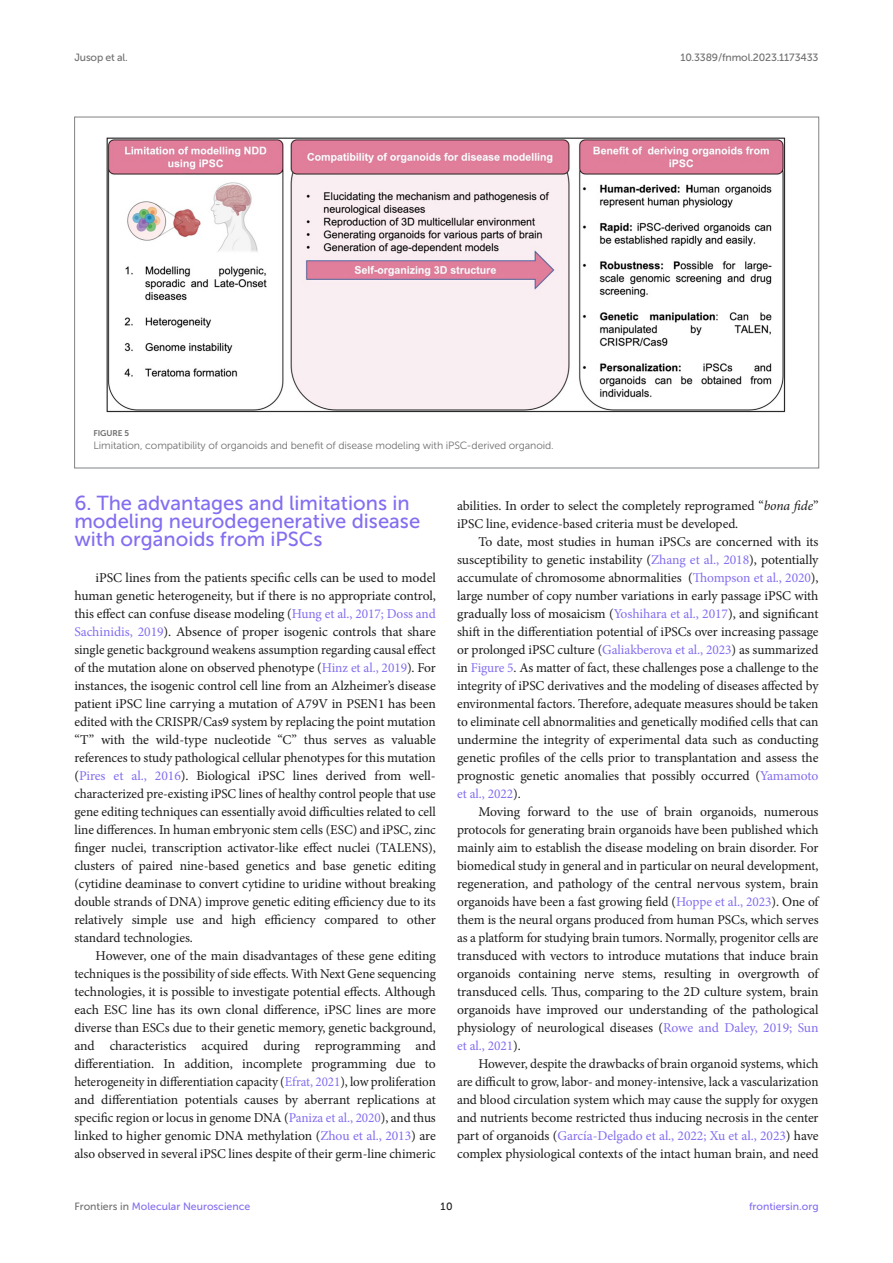
<style>
.page{position:relative;width:893px;height:1263px;background:#fff}
.page>*{position:absolute;margin:0;border:0;box-sizing:border-box;transform-origin:0 0}
.HEAD_1{font:20.25px/18px "Museo Sans 500";color:#856df0}
.TEXT{font:13.5px/18px "Minion Pro";letter-spacing:-.005em;color:#1b1c1b;text-align:justify}
.TEXT_FLUSH{font:13.5px/18px "Minion Pro";letter-spacing:-.005em;color:#1b1c1b;text-align:justify}
.FIG_LEG{font:10.5px "Museo Sans 300";letter-spacing:-.01em;color:#706f70}
.t1{font:10.5px "Museo Sans 500";color:#856df0}
.t2{font:10.5px "Museo Sans 500";letter-spacing:-.015em;color:#706f70}
.t3{font:10.5px "Museo Sans 500";color:#1b1c1b}
.FIG_HD{font:8.25px "Museo Sans 700";letter-spacing:-.01em;color:#706f70}
.s1{color:#856df0}
.s2{font-style:italic}
.s3{color:#706f70}
</style>
<div class="page">
<img style="left:106px;top:137px;width:680px;height:276px">
<p class="t2" style="left:74px;top:51px;width:55px">Jusop et al.</p>
<p class="t2" style="left:680px;top:51px;width:140px">10.3389/fnmol.2023.1173433</p>
<p class="FIG_HD" style="left:94px;top:428px;width:37px">FIGURE 5</p>
<p class="FIG_LEG" style="left:94px;top:440px;width:462px">Limitation, compatibility of organoids and benefit of disease modeling with iPSC-derived organoid.</p>
<p class="HEAD_1" style="left:74px;top:494px;width:347px">6. The advantages and limitations in modeling neurodegenerative disease with organoids from iPSCs</p>
<p class="TEXT_FLUSH" style="left:74px;top:569px;width:363px;text-indent:21px">iPSC lines from the patients specific cells can be used to model human genetic heterogeneity, but if there is no appropriate control, this effect can confuse disease modeling (<span class="s1">Hung et al., 2017; Doss and Sachinidis, 2019</span>). Absence of proper isogenic controls that share single genetic background weakens assumption regarding causal effect of the mutation alone on observed phenotype (<span class="s1">Hinz et al., 2019</span>). For instances, the isogenic control cell line from an Alzheimer’s disease patient iPSC line carrying a mutation of A79V in PSEN1 has been edited with the CRISPR/Cas9 system by replacing the point mutation “T” with the wild-type nucleotide “C” thus serves as valuable references to study pathological cellular phenotypes for this mutation (<span class="s1">Pires et al., 2016</span>). Biological iPSC lines derived from well&shy;characterized pre-existing iPSC lines of healthy control people that use gene editing techniques can essentially avoid difficulties related to cell line differences. In human embryonic stem cells (ESC) and iPSC, zinc finger nuclei, transcription activator-like effect nuclei (TALENS), clusters of paired nine-based genetics and base genetic editing (cytidine deaminase to convert cytidine to uridine without breaking double strands of DNA) improve genetic editing efficiency due to its relatively simple use and high efficiency compared to other standard technologies.</p>
<p class="TEXT" style="left:74px;top:947px;width:363px;text-indent:21px">However, one of the main disadvantages of these gene editing techniques is the possibility of side effects. With Next Gene sequencing technologies, it is possible to investigate potential effects. Although each ESC line has its own clonal difference, iPSC lines are more diverse than ESCs due to their genetic memory, genetic background, and characteristics acquired during reprogramming and differentiation. In addition, incomplete programming due to heterogeneity in differentiation capacity (<span class="s1">Efrat, 2021</span>), low proliferation and differentiation potentials causes by aberrant replications at specific region or locus in genome DNA (<span class="s1">Paniza et al., 2020</span>), and thus linked to higher genomic DNA methylation (<span class="s1">Zhou et al., 2013</span>) are also observed in several iPSC lines despite of their germ-line chimeric</p>
<p class="TEXT" style="left:457px;top:497px;width:363px">abilities. In order to select the completely reprogramed “<span class="s2">bona fide</span>” iPSC line, evidence-based criteria must be developed.</p>
<p class="TEXT" style="left:457px;top:533px;width:363px;text-indent:21px">To date, most studies in human iPSCs are concerned with its susceptibility to genetic instability (<span class="s1">Zhang et al., 2018</span>), potentially accumulate of chromosome abnormalities (<span class="s1">Thompson et al., 2020</span>), large number of copy number variations in early passage iPSC with gradually loss of mosaicism (<span class="s1">Yoshihara et al., 2017</span>), and significant shift in the differentiation potential of iPSCs over increasing passage or prolonged iPSC culture (<span class="s1">Galiakberova et al., 2023</span>) as summarized in <span class="s1">Figure 5</span>. As matter of fact, these challenges pose a challenge to the integrity of iPSC derivatives and the modeling of diseases affected by environmental factors. Therefore, adequate measures should be taken to eliminate cell abnormalities and genetically modified cells that can undermine the integrity of experimental data such as conducting genetic profiles of the cells prior to transplantation and assess the prognostic genetic anomalies that possibly occurred (<span class="s1">Yamamoto et al., 2022</span>).</p>
<p class="TEXT" style="left:457px;top:803px;width:363px;text-indent:21px">Moving forward to the use of brain organoids, numerous protocols for generating brain organoids have been published which mainly aim to establish the disease modeling on brain disorder. For biomedical study in general and in particular on neural development, regeneration, and pathology of the central nervous system, brain organoids have been a fast growing field (<span class="s1">Hoppe et al., 2023</span>). One of them is the neural organs produced from human PSCs, which serves as a platform for studying brain tumors. Normally, progenitor cells are transduced with vectors to introduce mutations that induce brain organoids containing nerve stems, resulting in overgrowth of transduced cells. Thus, comparing to the 2D culture system, brain organoids have improved our understanding of the pathological physiology of neurological diseases (<span class="s1">Rowe and Daley, 2019; Sun et al., 2021</span>).</p>
<p class="TEXT" style="left:457px;top:1055px;width:363px;text-indent:21px">However, despite the drawbacks of brain organoid systems, which are difficult to grow, labor- and money-intensive, lack a vascularization and blood circulation system which may cause the supply for oxygen and nutrients become restricted thus inducing necrosis in the center part of organoids (<span class="s1">García-Delgado et al., 2022; Xu et al., 2023</span>) have complex physiological contexts of the intact human brain, and need</p>
<p class="t1" style="left:74px;top:1200px;width:177px"><span class="s3">Frontiers in</span> Molecular Neuroscience</p>
<p class="t3" style="left:440px;top:1200px;width:14px">10</p>
<p class="t1" style="left:749px;top:1200px;width:71px">frontiersin.org</p>
</div>
